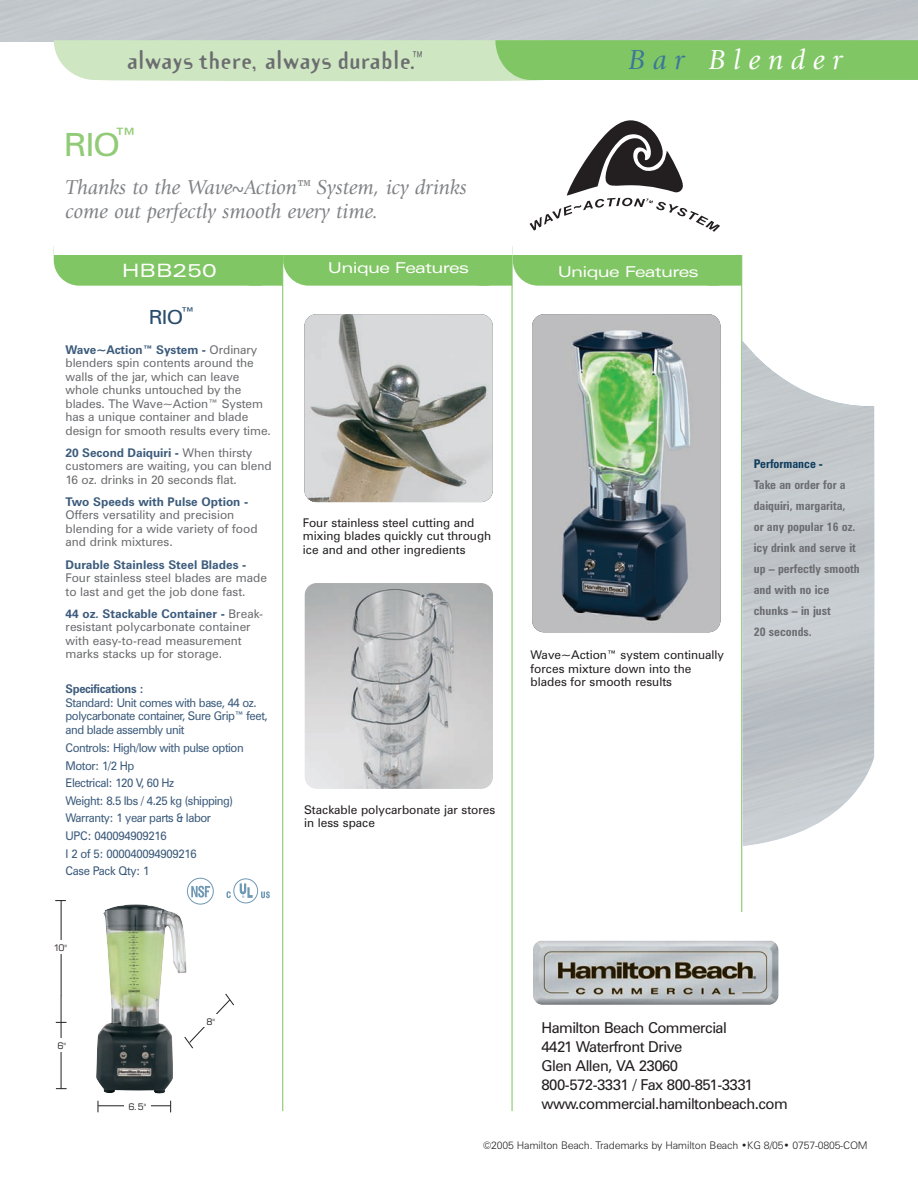
<style>
.page{position:relative;width:918px;height:1188px;background:#fff}
.page>*{position:absolute;margin:0;border:0;box-sizing:border-box;transform-origin:0 0}
.t1{font:31.95px "Zurich BT";color:#92cb77;scale:1.1 1}
.t2{font:italic 28.65px "Giovanni";letter-spacing:.27em;color:#fff}
.t3{font:700 22.35px "Template Gothic";letter-spacing:.03em;color:#6c6d70}
.t4{font:italic 21px/24px "Giovanni";color:#808285}
.t5{font:19.5px "Zurich BT";color:#284c6d;scale:1.1 1}
.t6{font:expanded 18.45px "Zurich BT";letter-spacing:.005em;color:#fff;scale:1.1 1}
.t7{font:15px/19.2px "Zurich BT";letter-spacing:-.035em;color:#231f20}
.t8{font:expanded 15px "Zurich BT";letter-spacing:-.045em;color:#fff;scale:1.1 1}
.t9{font:12px/13.5px "Zurich BT";letter-spacing:-.005em;color:#6c6d70}
.t10{font:12px/17.5px "Zurich BT";letter-spacing:-.04em;color:#3c5b7c;scale:.95 1}
.t11{font:12px/13.5px "Zurich BT";color:#231f20}
.t12{font:700 condensed 12px/21px "Zurich BT";color:#6c6d70}
.t13{font:700 12px "Zurich BT";color:#3c5b7c}
.t14{font:700 12px "Zurich BT";letter-spacing:-.03em;color:#3c5b7c;scale:.95 1}
.t15{font:700 condensed 12px "Zurich BT";color:#0e3d5e}
.t16{font:300 10.5px "Zurich BT";letter-spacing:-.015em;color:#231f20}
.t17{font:9px "Square 721 BT";color:#231f20}
.s1{color:#3b7898}
.s2{font-weight:700;color:#3c5b7c}
</style>
<div class="page">
<hr style="left:282px;top:255px;width:1px;height:856px;background:#81c665">
<div style="left:54px;top:224px;width:229px;height:62px;background:#81c665;border-radius:26px"></div>
<svg style="left:74px;top:269px;width:209px;height:17px"></svg>
<div style="left:54px;top:223px;width:229px;height:32px;background:#fff"></div>
<hr style="left:512px;top:255px;width:1px;height:856px;background:#81c665">
<div style="left:283px;top:224px;width:229px;height:62px;background:#81c665;border-radius:26px"></div>
<svg style="left:303px;top:266px;width:209px;height:20px"></svg>
<div style="left:283px;top:223px;width:230px;height:32px;background:#fff"></div>
<hr style="left:741px;top:255px;width:1px;height:657px;background:#81c665">
<div style="left:513px;top:224px;width:228px;height:62px;background:#81c665;border-radius:26px"></div>
<svg style="left:533px;top:266px;width:209px;height:20px"></svg>
<div style="left:513px;top:223px;width:229px;height:32px;background:#fff"></div>
<img style="left:742px;top:340px;width:133px;height:506px">
<svg style="left:54px;top:40px;width:864px;height:42px;background:#add89a"></svg>
<div style="left:233px;top:878px;width:25px;height:25px;border:1px solid #6e98b4;border-radius:50%"></div>
<svg style="left:240px;top:883px;width:13px;height:15px"></svg>
<svg style="left:226px;top:891px;width:5px;height:7px"></svg>
<svg style="left:261px;top:891px;width:9px;height:7px"></svg>
<svg style="left:191px;top:886px;width:19px;height:12px"></svg>
<div style="left:187px;top:878px;width:26px;height:26px;border:1px solid #6e98b4;border-radius:50%"></div>
<hr style="left:98px;top:1105px;width:72px;height:1px;background:#231f20">
<div style="left:124px;top:1100px;width:27px;height:14px;background:#fff"></div>
<img style="left:96px;top:904px;width:90px;height:189px">
<hr style="left:61px;top:995px;width:1px;height:94px;background:#231f20">
<hr style="left:61px;top:900px;width:1px;height:96px;background:#231f20">
<div style="left:49px;top:1039px;width:26px;height:13px;background:#fff"></div>
<div style="left:48px;top:940px;width:25px;height:14px;background:#fff"></div>
<svg style="left:184px;top:993px;width:50px;height:56px"></svg>
<svg style="left:530px;top:120px;width:190px;height:112px"></svg>
<img style="left:532px;top:314px;width:188px;height:318px;border-radius:12px">
<img style="left:304px;top:314px;width:189px;height:188px;border-radius:12px">
<img style="left:305px;top:583px;width:188px;height:206px;border-radius:12px">
<img style="left:533px;top:941px;width:246px;height:64px">
<h3 class="t3" style="left:127px;top:51px;width:298px">always there, always durable.™</h3>
<h2 class="t2" style="left:628px;top:48px;width:216px"><span class="s1">Bar</span> Blender</h2>
<h1 class="t1" style="left:64px;top:133px;width:69px">RIO<sup>™</sup></h1>
<h3 class="t4" style="left:66px;top:177px;width:403px">Thanks to the Wave~Action™ System, icy drinks come out perfectly smooth every time.</h3>
<h3 class="t6" style="left:122px;top:264px;width:88px">HBB250</h3>
<p class="t8" style="left:328px;top:263px;width:130px">Unique Features</p>
<p class="t8" style="left:558px;top:266px;width:130px">Unique Features</p>
<h3 class="t5" style="left:149px;top:310px;width:44px">RIO<sup>™</sup></h3>
<p class="t9" style="left:66px;top:344px;width:207px"><span class="s2">Wave~Action™ System -</span> Ordinary blenders spin contents around the walls of the jar, which can leave whole chunks untouched by the blades. The Wave~Action™ System has a unique container and blade design for smooth results every time.</p>
<p class="t9" style="left:66px;top:447px;width:208px"><span class="s2">20 Second Daiquiri -</span> When thirsty customers are waiting, you can blend<br>16 oz. drinks in 20 seconds flat.</p>
<p class="t13" style="left:66px;top:497px;width:184px">Two Speeds with Pulse Option -</p>
<p class="t9" style="left:66px;top:510px;width:194px">Offers versatility and precision blending for a wide variety of food and drink mixtures.</p>
<p class="t13" style="left:66px;top:560px;width:182px">Durable Stainless Steel Blades -</p>
<p class="t9" style="left:66px;top:572px;width:203px">Four stainless steel blades are made to last and get the job done fast.</p>
<p class="t9" style="left:66px;top:608px;width:199px"><span class="s2">44 oz. Stackable Container -</span> Break&shy;resistant polycarbonate container with easy-to-read measurement marks stacks up for storage.</p>
<p class="t14" style="left:66px;top:685px;width:84px">Specifications :</p>
<p class="t10" style="left:66px;top:697px;width:214px;line-height:13.5px">Standard: Unit comes with base, 44 oz. polycarbonate container, Sure Grip™ feet, and blade assembly unit</p>
<p class="t10" style="left:66px;top:740px;width:189px">Controls: High/low with pulse option<br>Motor: 1/2 Hp<br>Electrical: 120 V, 60 Hz<br>Weight: 8.5 lbs / 4.25 kg (shipping)<br>Warranty: 1 year parts &amp; labor<br>UPC: 040094909216<br>I 2 of 5: 000040094909216<br>Case Pack Qty: 1</p>
<p class="t17" style="left:54px;top:944px;width:15px">10"</p>
<p class="t11" style="left:303px;top:517px;width:190px">Four stainless steel cutting and mixing blades quickly cut through ice and and other ingredients</p>
<p class="t11" style="left:304px;top:804px;width:193px">Stackable polycarbonate jar stores in less space</p>
<p class="t11" style="left:531px;top:649px;width:195px">Wave~Action™ system continually forces mixture down into the blades for smooth results</p>
<p class="t15" style="left:754px;top:460px;width:70px">Performance -</p>
<p class="t12" style="left:754px;top:476px;width:107px">Take an order for a daiquiri, margarita,<br>or any popular 16 oz. icy drink and serve it up – perfectly smooth and with no ice chunks – in just<br>20 seconds.</p>
<p class="t17" style="left:58px;top:1043px;width:10px">6"</p>
<p class="t17" style="left:129px;top:1103px;width:19px">6.5"</p>
<p class="t17" style="left:206px;top:1018px;width:10px">8"</p>
<p class="t7" style="left:541px;top:1019px;width:248px">Hamilton Beach Commercial<br>4421 Waterfront Drive<br>Glen Allen, VA 23060<br>800-572-3331 / Fax 800-851-3331 www.commercial.hamiltonbeach.com</p>
<p class="t16" style="left:483px;top:1141px;width:387px">©2005 Hamilton Beach. Trademarks by Hamilton Beach •KG 8/05• 0757-0805-COM</p>
</div>
